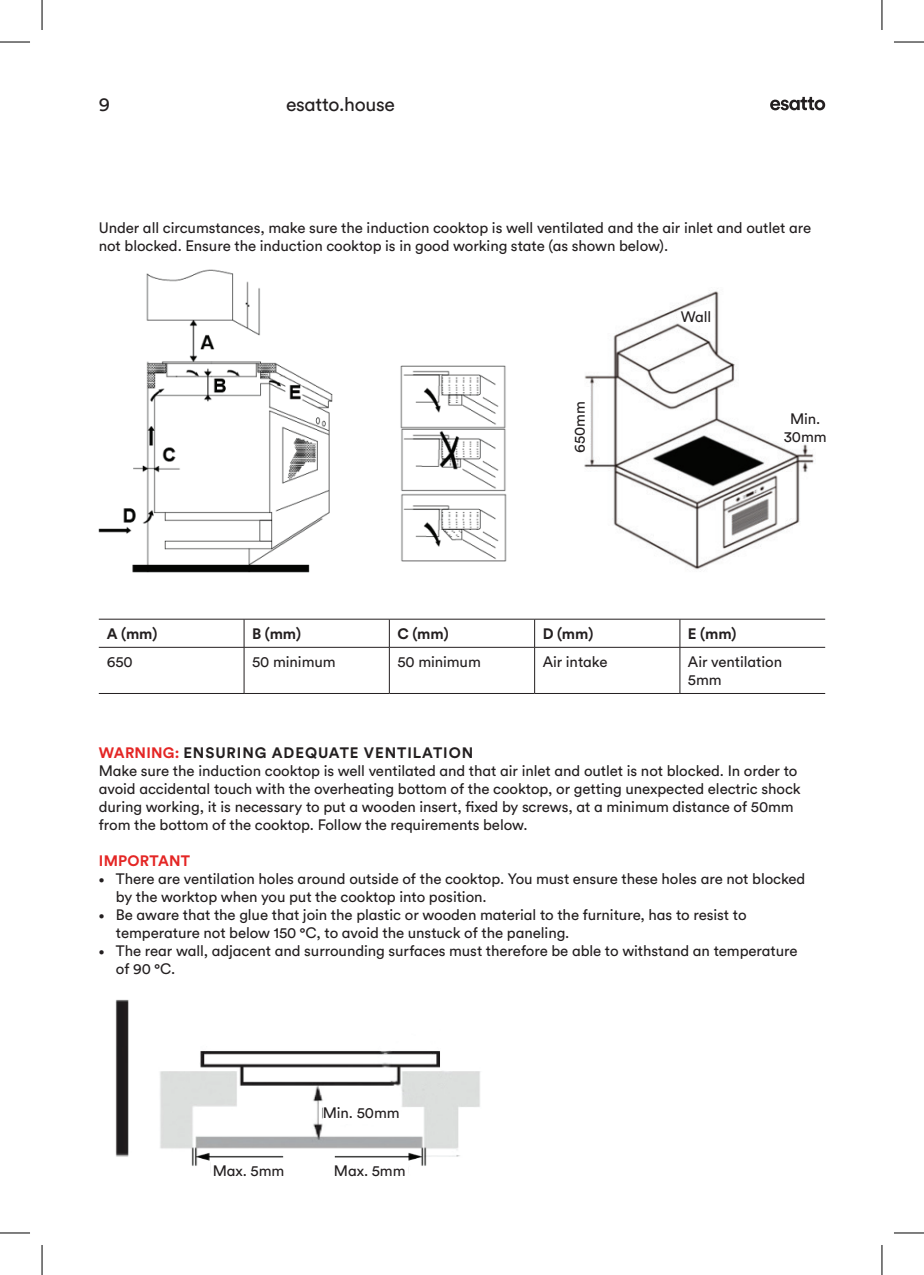
<style>
.page{position:relative;width:924px;height:1275px;background:#fff}
.page>*{position:absolute;margin:0;border:0;box-sizing:border-box;transform-origin:0 0}
.t1{font:19.4px "Circular Std";letter-spacing:-.015em;color:#231f20}
.t2{font:15px/18px "Circular Std";letter-spacing:-.005em;color:#231f20}
.t3{font:700 15px "Circular Std";letter-spacing:-.005em;color:#231f20}
.t4{font:700 15px "Circular Std";letter-spacing:.015em;color:#e42625}
.s1{font-weight:700;color:#e42625}
.s2{font-weight:700}
.s3{font-family:"Fellix";font-weight:700}
</style>
<div class="page">
<svg style="left:770px;top:97px;width:54px;height:13px"></svg>
<hr style="left:99px;top:619px;width:145px;height:1px;background:#231f20">
<hr style="left:244px;top:619px;width:145px;height:1px;background:#231f20">
<svg style="left:243px;top:619px;width:1px;height:28px"></svg>
<hr style="left:389px;top:619px;width:145px;height:1px;background:#231f20">
<svg style="left:389px;top:619px;width:1px;height:28px"></svg>
<hr style="left:534px;top:619px;width:145px;height:1px;background:#231f20">
<svg style="left:534px;top:619px;width:1px;height:28px"></svg>
<hr style="left:679px;top:619px;width:145px;height:1px;background:#231f20">
<svg style="left:679px;top:619px;width:1px;height:28px"></svg>
<hr style="left:99px;top:647px;width:145px;height:1px;background:#231f20">
<hr style="left:244px;top:647px;width:145px;height:1px;background:#231f20">
<hr style="left:243px;top:647px;width:1px;height:46px;background:#231f20">
<hr style="left:389px;top:647px;width:145px;height:1px;background:#231f20">
<hr style="left:389px;top:647px;width:1px;height:46px;background:#231f20">
<hr style="left:534px;top:647px;width:145px;height:1px;background:#231f20">
<hr style="left:534px;top:647px;width:1px;height:46px;background:#231f20">
<hr style="left:679px;top:647px;width:145px;height:1px;background:#231f20">
<hr style="left:679px;top:647px;width:1px;height:46px;background:#231f20">
<hr style="left:99px;top:693px;width:145px;height:1px;background:#231f20">
<hr style="left:244px;top:693px;width:145px;height:1px;background:#231f20">
<hr style="left:389px;top:693px;width:145px;height:1px;background:#231f20">
<hr style="left:534px;top:693px;width:145px;height:1px;background:#231f20">
<hr style="left:679px;top:693px;width:145px;height:1px;background:#231f20">
<img style="left:99px;top:269px;width:407px;height:303px">
<img style="left:584px;top:291px;width:232px;height:279px">
<div style="left:568px;top:387px;width:21px;height:66px;background:#fff"></div>
<div style="left:777px;top:411px;width:55px;height:32px;background:#fff"></div>
<svg style="left:680px;top:302px;width:33px;height:26px"></svg>
<img style="left:115px;top:999px;width:366px;height:173px">
<div style="left:322px;top:1100px;width:77px;height:22px;background:#fff"></div>
<div style="left:331px;top:1159px;width:77px;height:22px;background:#fff"></div>
<div style="left:211px;top:1159px;width:75px;height:22px;background:#fff"></div>
<hr style="left:0;top:42px;width:30px;height:1px;background:#000">
<hr style="left:893px;top:42px;width:30px;height:1px;background:#000">
<hr style="left:0;top:1232px;width:30px;height:1px;background:#000">
<hr style="left:893px;top:1232px;width:30px;height:1px;background:#000">
<hr style="left:42px;top:0;width:1px;height:30px;background:#000">
<hr style="left:42px;top:1245px;width:1px;height:30px;background:#000">
<hr style="left:881px;top:0;width:1px;height:30px;background:#000">
<hr style="left:881px;top:1245px;width:1px;height:30px;background:#000">
<p class="t1" style="left:99px;top:92px;width:13px">9</p>
<p class="t1" style="left:286px;top:92px;width:110px">esatto.house</p>
<p class="t2" style="left:99px;top:218px;width:713px">Under all circumstances, make sure the induction cooktop is well ventilated and the air inlet and outlet are not blocked. Ensure the induction cooktop is in good working state (as shown below).</p>
<p class="t2" style="left:680px;top:308px;width:32px">Wall</p>
<p class="t2" style="left:570px;top:453px;width:53px;rotate:-90deg">650mm</p>
<p class="t2" style="left:783px;top:409px;width:44px;text-align:center">Min.<br>30mm</p>
<p class="t3" style="left:107px;top:624px;width:52px">A (mm)</p>
<p class="t3" style="left:252px;top:624px;width:50px">B (mm)</p>
<p class="t3" style="left:397px;top:624px;width:53px">C (mm)</p>
<p class="t3" style="left:542px;top:624px;width:52px">D (mm)</p>
<p class="t3" style="left:687px;top:624px;width:50px">E (mm)</p>
<p class="t2" style="left:107px;top:653px;width:27px">650</p>
<p class="t2" style="left:252px;top:653px;width:85px">50 minimum</p>
<p class="t2" style="left:397px;top:653px;width:85px">50 minimum</p>
<p class="t2" style="left:542px;top:653px;width:66px">Air intake</p>
<p class="t2" style="left:687px;top:653px;width:96px">Air ventilation<br>5mm</p>
<p class="t2" style="left:99px;top:743px;width:703px"><span class="s1">WARNING:</span> <span class="s2">ENSURING ADEQUATE VENTILATION<br></span>Make sure the induction cooktop is well ventilated and that air inlet and outlet is not blocked. In order to avoid accidental touch with the overheating bottom of the cooktop, or getting unexpected electric shock during working, it is necessary to put a wooden insert, fixed by screws, at a minimum distance of 50mm from the bottom of the cooktop. Follow the requirements below.</p>
<p class="t4" style="left:99px;top:851px;width:93px">IMPORTANT</p>
<p class="t2" style="left:116px;top:869px;width:690px;text-indent:-17px"><span class="s3">•</span> There are ventilation holes around outside of the cooktop. You must ensure these holes are not blocked by the worktop when you put the cooktop into position.</p>
<p class="t2" style="left:116px;top:905px;width:632px;text-indent:-17px"><span class="s3">•</span> Be aware that the glue that join the plastic or wooden material to the furniture, has to resist to temperature not below 150 °C, to avoid the unstuck of the paneling.</p>
<p class="t2" style="left:116px;top:941px;width:683px;text-indent:-17px"><span class="s3">•</span> The rear wall, adjacent and surrounding surfaces must therefore be able to withstand an temperature of 90 °C.</p>
<p class="t2" style="left:322px;top:1103px;width:78px">Min. 50mm</p>
<p class="t2" style="left:213px;top:1161px;width:73px">Max. 5mm</p>
<p class="t2" style="left:334px;top:1161px;width:73px">Max. 5mm</p>
</div>
